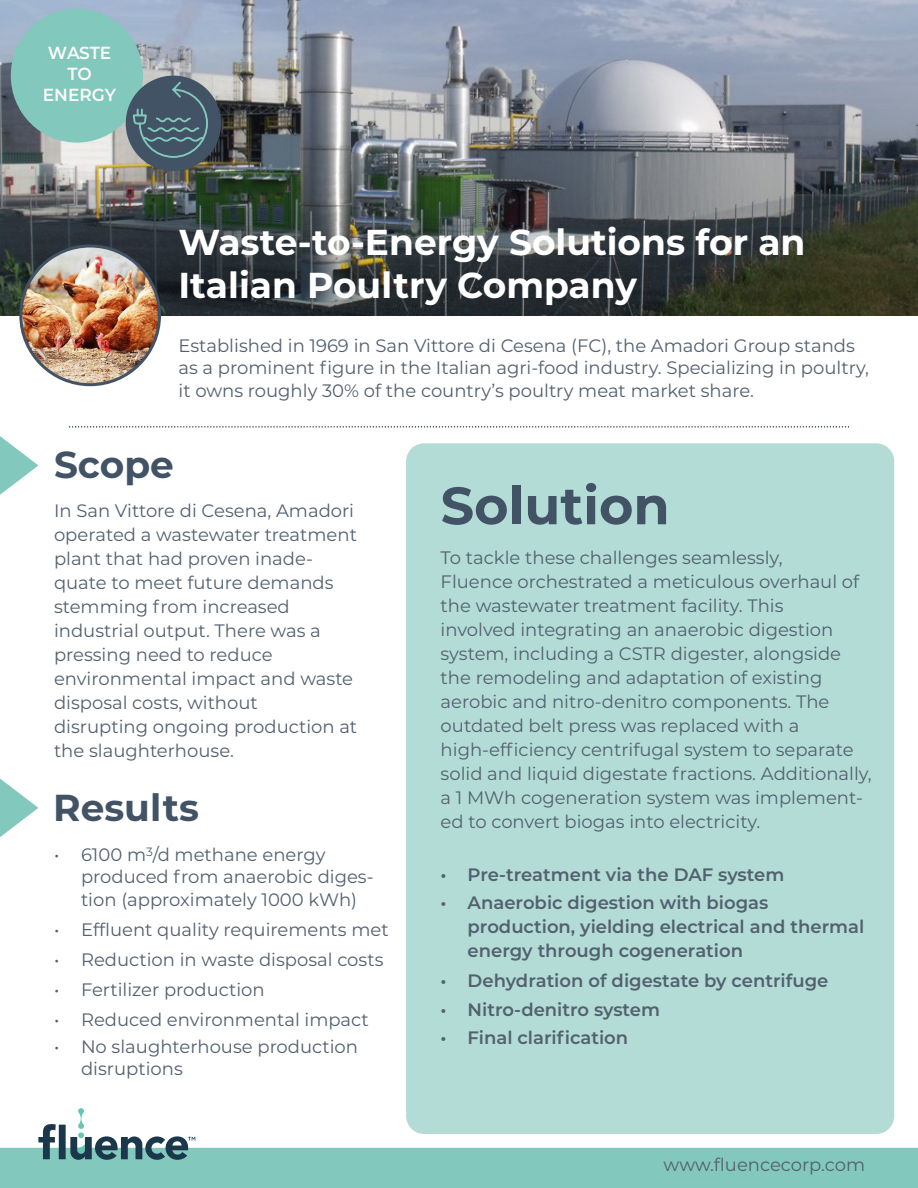
<style>
.page{position:relative;width:918px;height:1188px;background:#fff}
.page>*{position:absolute;margin:0;border:0;box-sizing:border-box;transform-origin:0 0}
.t1{font:700 52.5px "Montserrat";color:#415364}
.t2{font:700 37.5px "Montserrat";color:#415364}
.t3{font:700 36px/43.2px "Montserrat";color:#fff}
.t4{font:18px/24px "Montserrat";color:#53606f}
.t5{font:600 18px/24px "Montserrat";color:#53606f}
.t6{font:600 17.55px/21px "Montserrat";color:#fbfbfa;text-align:center}
</style>
<div class="page">
<div style="left:406px;top:443px;width:488px;height:691px;background:#b2dcd5;border-radius:18px"></div>
<img style="left:0;top:0;width:918px;height:315px">
<img style="left:21px;top:246px;width:139px;height:139px;border-radius:69px">
<div style="left:19px;top:245px;width:142px;height:141px;border:3px solid #415364;border-radius:50%"></div>
<svg style="left:70px;top:426px;width:779px;height:2px"></svg>
<div style="left:11px;top:9px;width:132px;height:134px;background:#83c8bc;border-radius:50%"></div>
<div style="left:126px;top:76px;width:95px;height:95px;background:#415364;border-radius:50%"></div>
<svg style="left:132px;top:80px;width:77px;height:79px"></svg>
<svg style="left:0;top:779px;width:38px;height:58px"></svg>
<svg style="left:0;top:1108px;width:918px;height:80px"></svg>
<svg style="left:0;top:436px;width:38px;height:59px"></svg>
<p class="t6" style="left:43px;top:41px;width:75px">WASTE<br>TO<br>ENERGY</p>
<p class="t3" style="left:178px;top:219px;width:628px">Waste-to-Energy Solutions for an<br>Italian Poultry Company</p>
<p class="t4" style="left:178px;top:333px;width:692px;line-height:22.5px">Established in 1969 in San Vittore di Cesena (FC), the Amadori Group stands as a prominent figure in the Italian agri-food industry. Specializing in poultry, it owns roughly 30% of the country’s poultry meat market share.</p>
<p class="t2" style="left:54px;top:438px;width:121px">Scope</p>
<p class="t4" style="left:54px;top:498px;width:305px">In San Vittore di Cesena, Amadori operated a wastewater treatment plant that had proven inade&shy;quate to meet future demands stemming from increased industrial output. There was a pressing need to reduce environmental impact and waste disposal costs, without<br>disrupting ongoing production at the slaughterhouse.</p>
<p class="t2" style="left:53px;top:780px;width:147px">Results</p>
<p class="t4" style="left:81px;top:842px;width:294px;line-height:22.5px;text-indent:-27px">• 6100 m<sup>3</sup>/d methane energy produced from anaerobic diges&shy;tion (approximately 1000 kWh)</p>
<p class="t4" style="left:54px;top:917px;width:336px">• Effluent quality requirements met</p>
<p class="t4" style="left:54px;top:947px;width:331px">• Reduction in waste disposal costs</p>
<p class="t4" style="left:54px;top:977px;width:212px">• Fertilizer production</p>
<p class="t4" style="left:54px;top:1007px;width:316px">• Reduced environmental impact</p>
<p class="t4" style="left:81px;top:1034px;width:279px;line-height:22.5px;text-indent:-27px">• No slaughterhouse production disruptions</p>
<p class="t1" style="left:441px;top:468px;width:231px">Solution</p>
<p class="t4" style="left:441px;top:545px;width:433px">To tackle these challenges seamlessly,<br>Fluence orchestrated a meticulous overhaul of the wastewater treatment facility. This<br>involved integrating an anaerobic digestion system, including a CSTR digester, alongside the remodeling and adaptation of existing aerobic and nitro-denitro components. The outdated belt press was replaced with a high-efficiency centrifugal system to separate solid and liquid digestate fractions. Additionally, a 1 MWh cogeneration system was implement&shy;ed to convert biogas into electricity.</p>
<p class="t5" style="left:441px;top:861px;width:345px">• Pre-treatment via the DAF system</p>
<p class="t5" style="left:468px;top:890px;width:398px;text-indent:-27px">• Anaerobic digestion with biogas production, yielding electrical and thermal energy through cogeneration</p>
<p class="t5" style="left:441px;top:968px;width:389px">• Dehydration of digestate by centrifuge</p>
<p class="t5" style="left:441px;top:996px;width:221px">• Nitro-denitro system</p>
<p class="t5" style="left:441px;top:1025px;width:189px">• Final clarification</p>
<p class="t4" style="left:664px;top:1152px;width:203px">www.fluencecorp.com</p>
</div>
